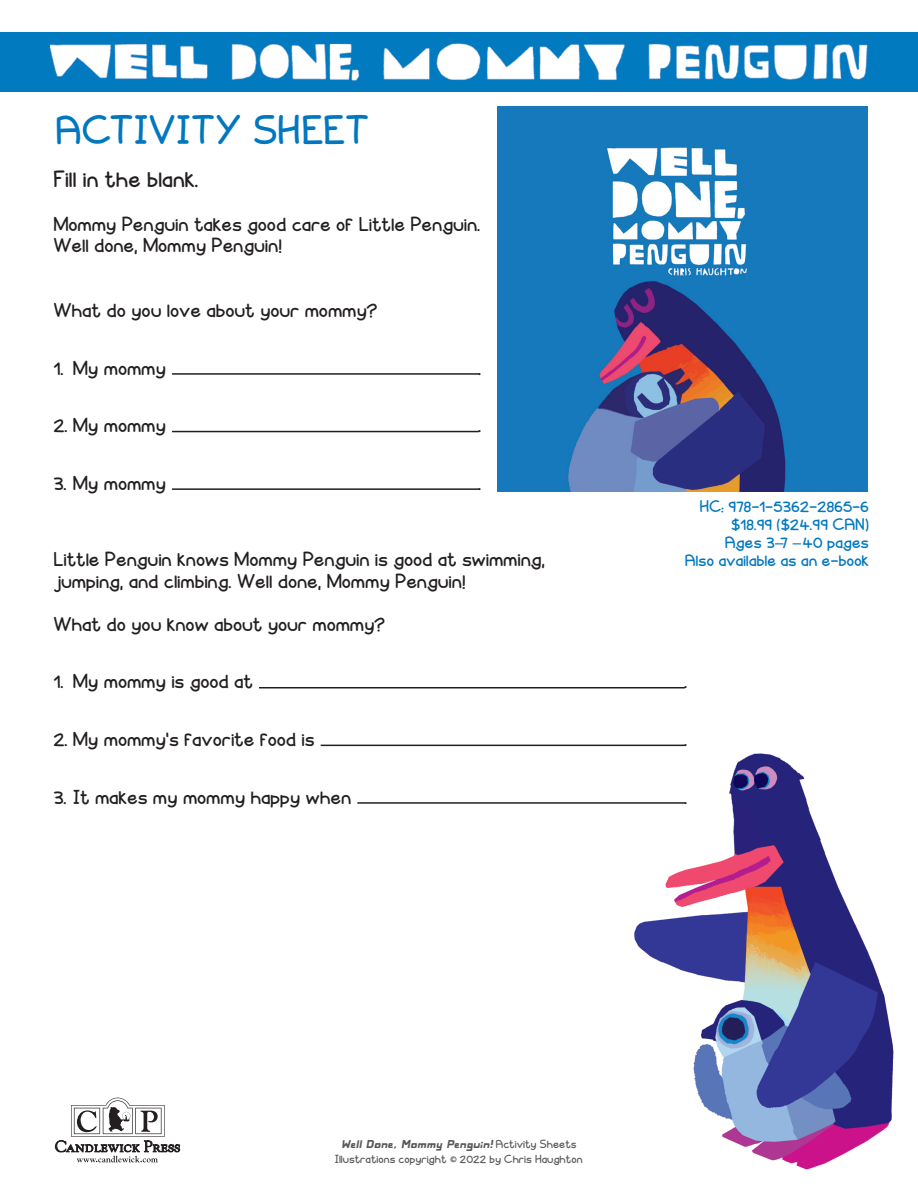
<style>
.page{position:relative;width:918px;height:1188px;background:#fff}
.page>*{position:absolute;margin:0;border:0;box-sizing:border-box;transform-origin:0 0}
.larger_main_rversing{font:500 36.6px "Penguin";color:#0077bf}
.t1{font:500 21px "Penguin";color:#231f20}
.t2{font:500 18px/21.6px "Penguin";color:#231f20}
.t3{font:500 15px "Penguin";color:#0077bf}
.t4{font:500 10.5px "Penguin";color:#57585a}
.t5{font:italic 10.5px "Penguin";color:#57585a}
.s1{font-weight:500;font-style:normal}
.s2{font-family:"Righteous";font-weight:400}
</style>
<div class="page">
<svg style="left:55px;top:1098px;width:125px;height:64px"></svg>
<img style="left:0;top:32px;width:918px;height:60px">
<img style="left:444px;top:688px;width:450px;height:482px">
<img style="left:498px;top:106px;width:369px;height:385px">
<hr style="left:172px;top:373px;width:307px;height:2px;background:#231f20">
<hr style="left:172px;top:431px;width:307px;height:1px;background:#231f20">
<hr style="left:172px;top:488px;width:307px;height:2px;background:#231f20">
<hr style="left:259px;top:687px;width:426px;height:1px;background:#231f20">
<hr style="left:321px;top:745px;width:364px;height:1px;background:#231f20">
<hr style="left:357px;top:802px;width:328px;height:2px;background:#231f20">
<p class="larger_main_rversing" style="left:57px;top:114px;width:315px">ACTIVITY SHEET</p>
<p class="t1" style="left:54px;top:170px;width:147px">Fill in the blank.</p>
<p class="t2" style="left:54px;top:215px;width:429px">Mommy Penguin takes good care of Little Penguin.</p>
<p class="t2" style="left:54px;top:236px;width:230px">Well done, Mommy Penguin!</p>
<p class="t2" style="left:54px;top:301px;width:326px">What do you love about your mommy?</p>
<p class="t2" style="left:54px;top:359px;width:114px">1. My mommy</p>
<p class="t2" style="left:54px;top:416px;width:114px">2. My mommy</p>
<p class="t2" style="left:54px;top:474px;width:114px">3. My mommy</p>
<p class="t2" style="left:479px;top:359px;width:5px">.</p>
<p class="t2" style="left:479px;top:416px;width:5px">.</p>
<p class="t2" style="left:479px;top:474px;width:5px">.</p>
<p class="t2" style="left:54px;top:550px;width:493px">Little Penguin knows Mommy Penguin is good at swimming, jumping, and climbing. Well done, Mommy Penguin!</p>
<p class="t2" style="left:54px;top:615px;width:333px">What do you know about your mommy?</p>
<p class="t2" style="left:54px;top:672px;width:201px">1. My mommy is good at</p>
<p class="t2" style="left:54px;top:730px;width:263px">2. My mommy’s favorite food is</p>
<p class="t2" style="left:54px;top:788px;width:299px">3. It makes my mommy happy when</p>
<p class="t3" style="left:700px;top:500px;width:171px">HC: 978-1-5362-2865-6</p>
<p class="t3" style="left:732px;top:518px;width:139px">$18.99 ($24.99 CAN)</p>
<p class="t3" style="left:726px;top:536px;width:145px">Ages 3–7 40 pages</p>
<p class="t3" style="left:686px;top:554px;width:185px">Also available as an e-book</p>
<p class="t2" style="left:685px;top:672px;width:5px">.</p>
<p class="t2" style="left:685px;top:730px;width:5px">.</p>
<p class="t2" style="left:685px;top:788px;width:5px">.</p>
<p class="t5" style="left:341px;top:1134px;width:237px">Well Done, Mommy Penguin! <span class="s1">Activity Sheets</span></p>
<p class="t4" style="left:335px;top:1154px;width:249px">Illustrations copyright <span class="s2">©</span> 2022 by Chris Haughton</p>
</div>
